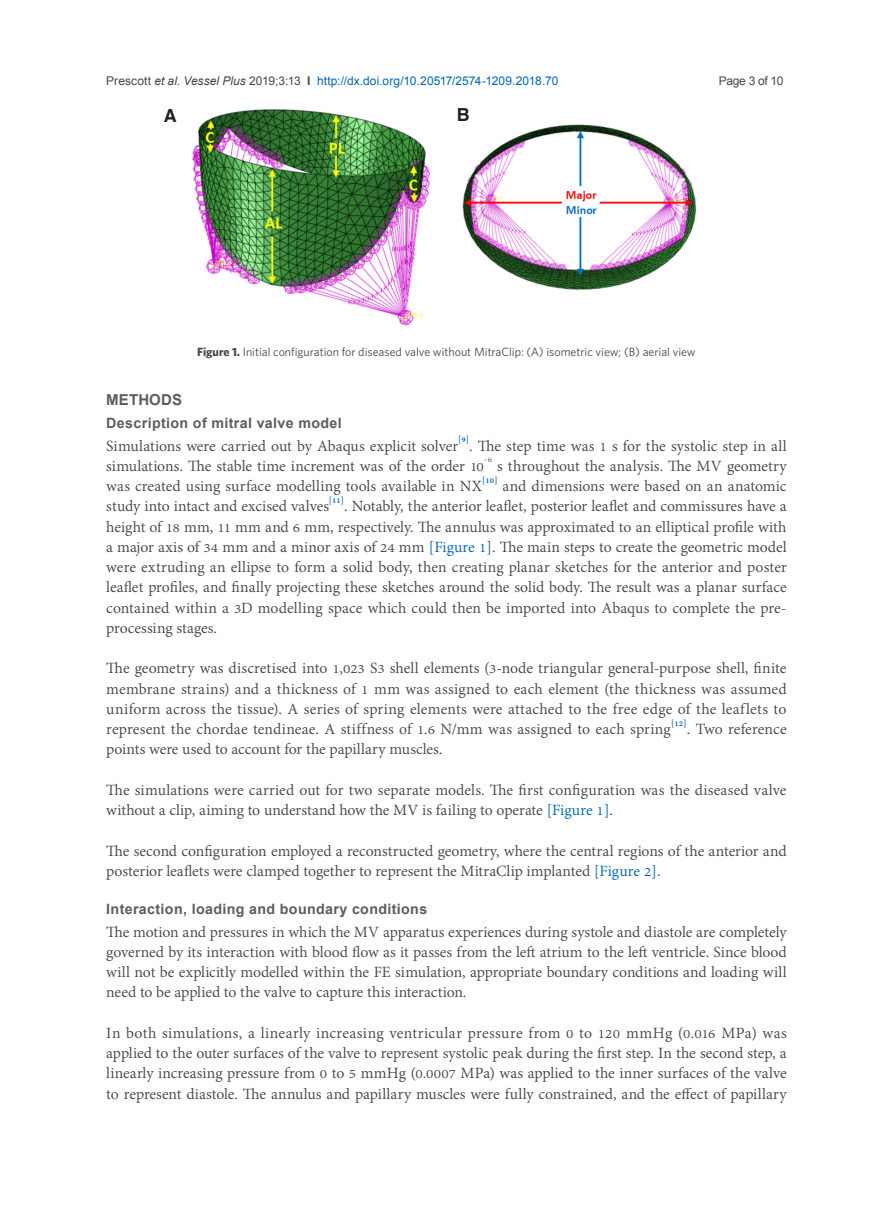
<style>
.page{position:relative;width:893px;height:1212px;background:#fff}
.page>*{position:absolute;margin:0;border:0;box-sizing:border-box;transform-origin:0 0}
.t1{font:700 21px "Utsaah";letter-spacing:.005em;color:#5d5d5e}
.t2{font:19.2px/20.2px "Adobe Thai";color:#484648;text-align:justify}
.t3{font:700 18px "Helvetica";color:#231f20}
.t4{font:700 14.25px "Arial";letter-spacing:.025em;color:#5d5d5e}
.t5{font:12px "Whitney";color:#484648}
.t6{font:12px "Arial";letter-spacing:.005em;color:#0166b3}
.t7{font:12px "Arial";letter-spacing:-.025em;color:#484648}
.s1{color:#484648}
.s2{font-style:italic;color:#484648}
.s3{font-weight:700;color:#484648}
.s4{font-weight:700}
.s5{color:#0166b3}
</style>
<div class="page">
<img style="left:192px;top:109px;width:505px;height:217px">
<p class="t6" style="left:106px;top:73px;width:453px"><span class="s1">Prescott</span> <span class="s2">et al</span><span class="s1">.</span> <span class="s2">Vessel Plus</span> <span class="s1">2019;3:13</span> <span class="s3">I</span> http://dx.doi.org/10.20517/2574-1209.2018.70</p>
<p class="t7" style="left:719px;top:73px;width:66px">Page 3 of 10</p>
<p class="t3" style="left:164px;top:104px;width:14px">A</p>
<p class="t3" style="left:457px;top:104px;width:14px">B</p>
<p class="t5" style="left:197px;top:345px;width:500px"><span class="s4">Figure 1.</span> Initial configuration for diseased valve without MitraClip: (A) isometric view; (B) aerial view</p>
<p class="t1" style="left:106px;top:389px;width:77px">METHODS</p>
<p class="t4" style="left:106px;top:413px;width:237px">Description of mitral valve model</p>
<p class="t2" style="left:106px;top:434px;width:682px">Simulations were carried out by Abaqus explicit solver<sup>[9]</sup>. The step time was 1 s for the systolic step in all simulations. The stable time increment was of the order 10<sup>-6</sup> s throughout the analysis. The MV geometry was created using surface modelling tools available in NX<sup>[10]</sup> and dimensions were based on an anatomic study into intact and excised valves<sup>[11]</sup>. Notably, the anterior leaflet, posterior leaflet and commissures have a height of 18 mm, 11 mm and 6 mm, respectively. The annulus was approximated to an elliptical profile with a major axis of 34 mm and a minor axis of 24 mm <span class="s5">[Figure 1]</span>. The main steps to create the geometric model were extruding an ellipse to form a solid body, then creating planar sketches for the anterior and poster leaflet profiles, and finally projecting these sketches around the solid body. The result was a planar surface contained within a 3D modelling space which could then be imported into Abaqus to complete the pre&shy;processing stages.</p>
<p class="t2" style="left:106px;top:657px;width:682px">The geometry was discretised into 1,023 S3 shell elements (3-node triangular general-purpose shell, finite membrane strains) and a thickness of 1 mm was assigned to each element (the thickness was assumed uniform across the tissue). A series of spring elements were attached to the free edge of the leaflets to represent the chordae tendineae. A stiffness of 1.6 N/mm was assigned to each spring<sup>[12]</sup>. Two reference points were used to account for the papillary muscles.</p>
<p class="t2" style="left:106px;top:778px;width:682px">The simulations were carried out for two separate models. The first configuration was the diseased valve without a clip, aiming to understand how the MV is failing to operate <span class="s5">[Figure 1]</span>.</p>
<p class="t2" style="left:106px;top:839px;width:682px">The second configuration employed a reconstructed geometry, where the central regions of the anterior and posterior leaflets were clamped together to represent the MitraClip implanted <span class="s5">[Figure 2]</span>.</p>
<p class="t4" style="left:106px;top:899px;width:322px">Interaction, loading and boundary conditions</p>
<p class="t2" style="left:106px;top:920px;width:682px">The motion and pressures in which the MV apparatus experiences during systole and diastole are completely governed by its interaction with blood flow as it passes from the left atrium to the left ventricle. Since blood will not be explicitly modelled within the FE simulation, appropriate boundary conditions and loading will need to be applied to the valve to capture this interaction.</p>
<p class="t2" style="left:106px;top:1021px;width:682px">In both simulations, a linearly increasing ventricular pressure from 0 to 120 mmHg (0.016 MPa) was applied to the outer surfaces of the valve to represent systolic peak during the first step. In the second step, a linearly increasing pressure from 0 to 5 mmHg (0.0007 MPa) was applied to the inner surfaces of the valve to represent diastole. The annulus and papillary muscles were fully constrained, and the effect of papillary</p>
</div>
